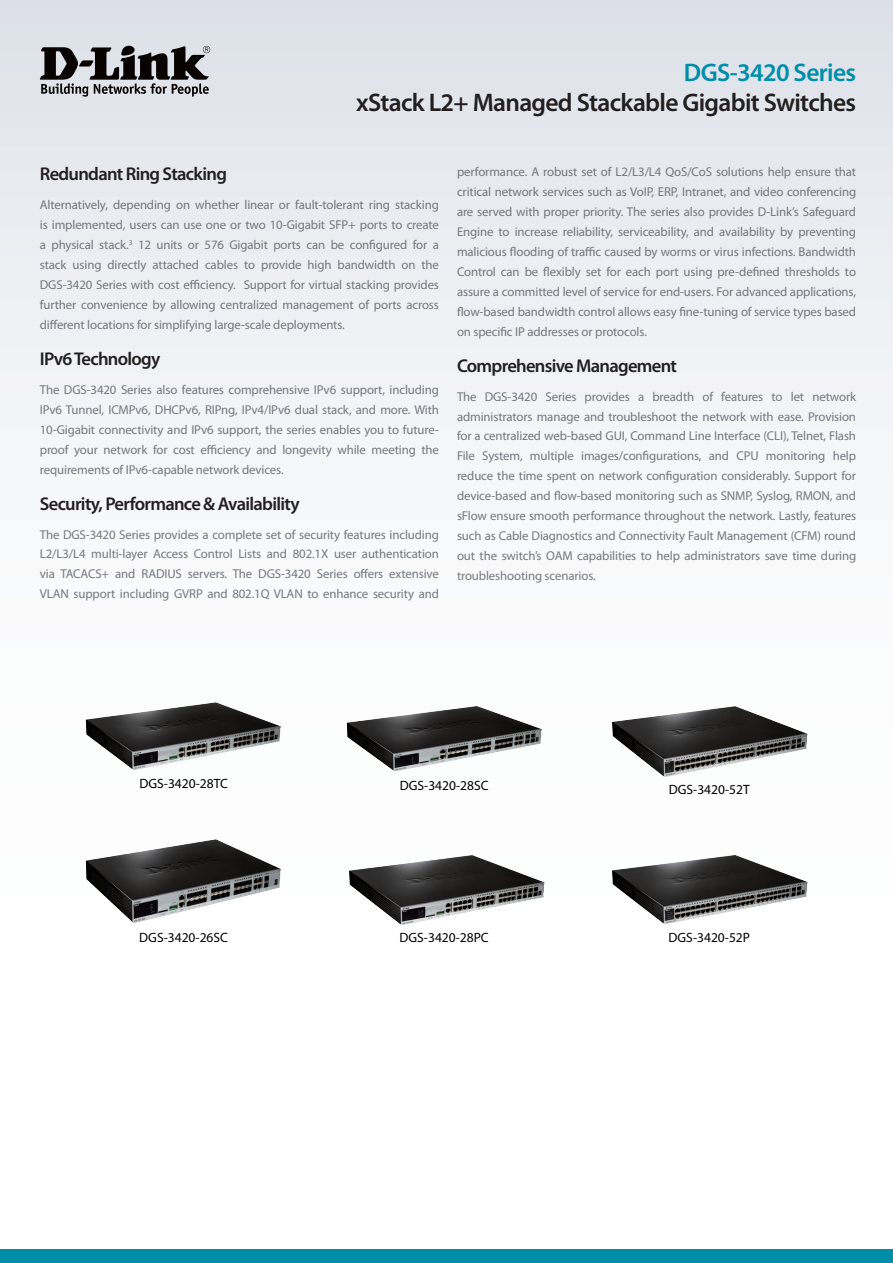
<style>
.page{position:relative;width:893px;height:1263px;background:#fff}
.page>*{position:absolute;margin:0;border:0;box-sizing:border-box;transform-origin:0 0}
.t1{font:600 25.5px "Myriad Pro";letter-spacing:-.025em;color:#231f20}
.t2{font:600 25.5px "Myriad Pro";letter-spacing:-.025em;color:#008da8}
.t3{font:600 18.6px "Myriad Pro";letter-spacing:-.04em;color:#231f20}
.t4{font:13.5px "Myriad Pro";color:#000}
.t5{font:12.9px/20px "Myriad Pro";letter-spacing:-.01em;color:#74787d;text-align:justify}
</style>
<div class="page">
<div style="left:0;top:0;width:893px;height:1084px;background:linear-gradient(to bottom,#e3e6ec,#fff)"></div>
<div style="left:0;top:1249px;width:893px;height:14px;background:#008da8"></div>
<svg style="left:40px;top:46px;width:170px;height:51px;background:#807f83"></svg>
<img style="left:79px;top:829px;width:210px;height:103px">
<img style="left:79px;top:694px;width:210px;height:84px">
<img style="left:339px;top:699px;width:210px;height:80px">
<img style="left:342px;top:847px;width:209px;height:85px">
<img style="left:604px;top:699px;width:210px;height:85px">
<img style="left:604px;top:848px;width:210px;height:83px">
<h1 class="t2" style="left:684px;top:56px;width:174px">DGS-3420 Series</h1>
<h1 class="t1" style="left:356px;top:86px;width:501px">xStack L2+ Managed Stackable Gigabit Switches</h1>
<h2 class="t3" style="left:40px;top:162px;width:189px">Redundant Ring Stacking</h2>
<p class="t5" style="left:40px;top:195px;width:401px">Alternatively, depending on whether linear or fault-tolerant ring stacking is implemented, users can use one or two 10-Gigabit SFP+ ports to create a physical stack.<sup>3</sup> 12 units or 576 Gigabit ports can be configured for a stack using directly attached cables to provide high bandwidth on the DGS-3420 Series with cost efficiency. Support for virtual stacking provides further convenience by allowing centralized management of ports across different locations for simplifying large-scale deployments.</p>
<h2 class="t3" style="left:40px;top:347px;width:122px">IPv6 Technology</h2>
<p class="t5" style="left:40px;top:379px;width:401px">The DGS-3420 Series also features comprehensive IPv6 support, including IPv6 Tunnel, ICMPv6, DHCPv6, RIPng, IPv4/IPv6 dual stack, and more. With 10-Gigabit connectivity and IPv6 support, the series enables you to future&shy;proof your network for cost efficiency and longevity while meeting the requirements of IPv6-capable network devices.</p>
<h2 class="t3" style="left:40px;top:491px;width:261px">Security, Performance &amp; Availability</h2>
<p class="t5" style="left:40px;top:524px;width:401px">The DGS-3420 Series provides a complete set of security features including L2/L3/L4 multi-layer Access Control Lists and 802.1X user authentication via TACACS+ and RADIUS servers. The DGS-3420 Series offers extensive VLAN support including GVRP and 802.1Q VLAN to enhance security and</p>
<p class="t5" style="left:457px;top:162px;width:401px">performance. A robust set of L2/L3/L4 QoS/CoS solutions help ensure that critical network services such as VoIP, ERP, Intranet, and video conferencing are served with proper priority. The series also provides D-Link’s Safeguard Engine to increase reliability, serviceability, and availability by preventing malicious flooding of traffic caused by worms or virus infections. Bandwidth Control can be flexibly set for each port using pre-defined thresholds to assure a committed level of service for end-users. For advanced applications, flow-based bandwidth control allows easy fine-tuning of service types based on specific IP addresses or protocols.</p>
<h2 class="t3" style="left:457px;top:354px;width:222px">Comprehensive Management</h2>
<p class="t5" style="left:457px;top:386px;width:401px">The DGS-3420 Series provides a breadth of features to let network administrators manage and troubleshoot the network with ease. Provision for a centralized web-based GUI, Command Line Interface (CLI), Telnet, Flash File System, multiple images/configurations, and CPU monitoring help reduce the time spent on network configuration considerably. Support for device-based and flow-based monitoring such as SNMP, Syslog, RMON, and sFlow ensure smooth performance throughout the network. Lastly, features such as Cable Diagnostics and Connectivity Fault Management (CFM) round out the switch’s OAM capabilities to help administrators save time during troubleshooting scenarios.</p>
<p class="t4" style="left:139px;top:775px;width:90px">DGS-3420-28TC</p>
<p class="t4" style="left:400px;top:777px;width:90px">DGS-3420-28SC</p>
<p class="t4" style="left:669px;top:781px;width:82px">DGS-3420-52T</p>
<p class="t4" style="left:139px;top:929px;width:90px">DGS-3420-26SC</p>
<p class="t4" style="left:399px;top:929px;width:91px">DGS-3420-28PC</p>
<p class="t4" style="left:669px;top:929px;width:83px">DGS-3420-52P</p>
</div>
